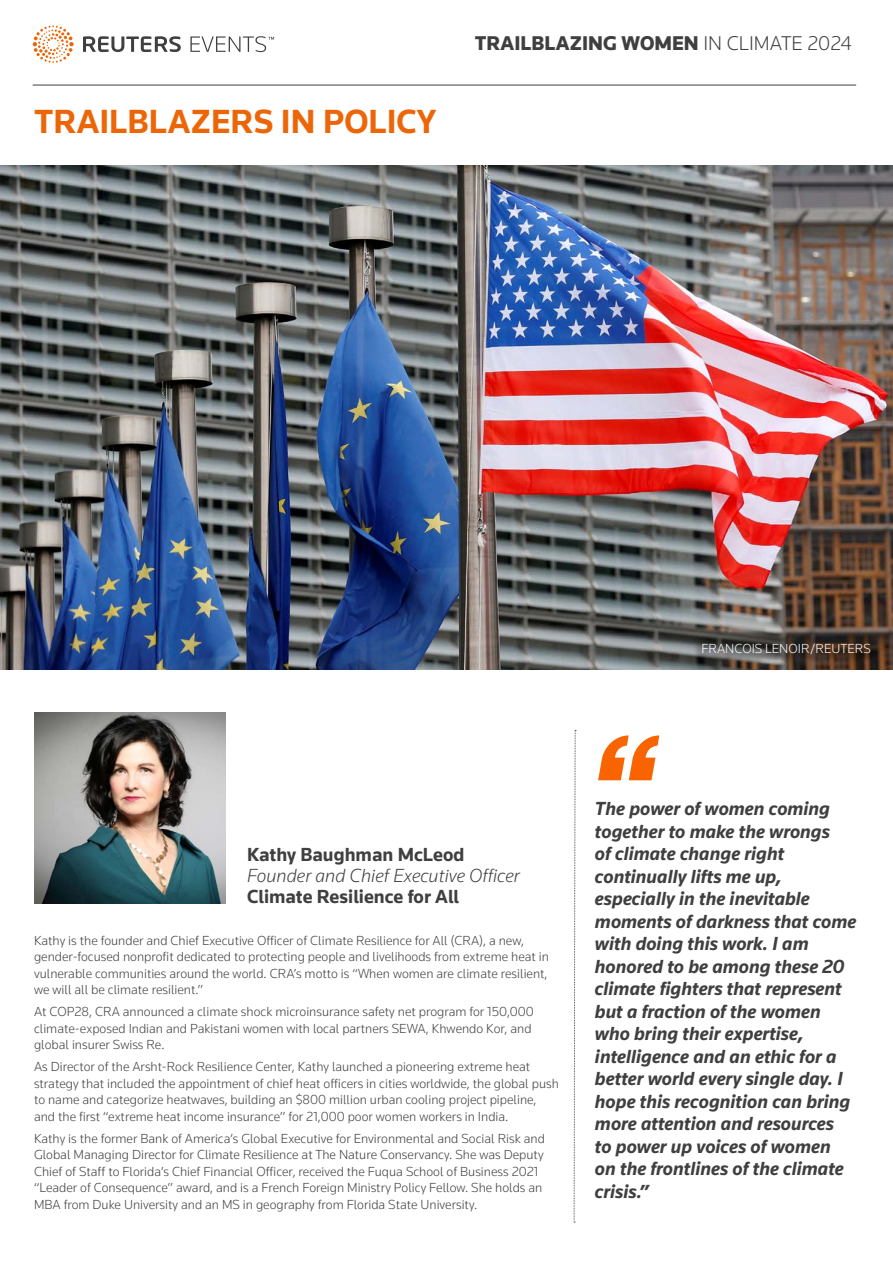
<style>
.page{position:relative;width:893px;height:1263px;background:#fff}
.page>*{position:absolute;margin:0;border:0;box-sizing:border-box;transform-origin:0 0}
.t1{font:700 34.5px "Knowledge 2017";color:#ec6608}
.t2{font:900 20.55px "Knowledge 2017";color:#3f3f40}
.t3{font:italic 700 19.5px/22.5px "Knowledge 2017";color:#3f3f40}
.t4{font:700 19.5px "Knowledge 2017";color:#3f3f40}
.t5{font:italic 300 19.5px "Knowledge 2017";color:#3f3f40}
.t6{font:300 13.5px/16.5px "Knowledge 2017";color:#3f3f40}
.t7{font:300 13.5px "Knowledge 2017";color:#fff}
.s1{font-weight:300}
</style>
<div class="page">
<svg style="left:83px;top:36px;width:191px;height:16px"></svg>
<svg style="left:33px;top:25px;width:41px;height:38px"></svg>
<hr style="left:33px;top:85px;width:823px;height:1px;background:#3f3f40">
<img style="left:0;top:166px;width:893px;height:504px">
<img style="left:34px;top:712px;width:192px;height:192px">
<svg style="left:598px;top:735px;width:61px;height:45px"></svg>
<svg style="left:573px;top:730px;width:3px;height:492px"></svg>
<div style="left:692px;top:634px;width:188px;height:29px;background:#000;opacity:.21"></div>
<p class="t1" style="left:34px;top:101px;width:404px">TRAILBLAZERS IN POLICY</p>
<h2 class="t2" style="left:475px;top:30px;width:379px">TRAILBLAZING WOMEN <span class="s1">IN CLIMATE 2024</span></h2>
<p class="t7" style="left:701px;top:640px;width:171px">FRANCOIS LENOIR/REUTERS</p>
<p class="t4" style="left:247px;top:843px;width:219px">Kathy Baughman McLeod</p>
<p class="t5" style="left:247px;top:864px;width:274px">Founder and Chief Executive Officer</p>
<p class="t4" style="left:247px;top:885px;width:214px">Climate Resilience for All</p>
<p class="t6" style="left:34px;top:931px;width:516px">Kathy is the founder and Chief Executive Officer of Climate Resilience for All (CRA), a new, gender-focused nonprofit dedicated to protecting people and livelihoods from extreme heat in vulnerable communities around the world. CRA’s motto is “When women are climate resilient, we will all be climate resilient.”</p>
<p class="t6" style="left:34px;top:1003px;width:501px">At COP28, CRA announced a climate shock microinsurance safety net program for 150,000 climate-exposed Indian and Pakistani women with local partners SEWA, Khwendo Kor, and global insurer Swiss Re.</p>
<p class="t6" style="left:34px;top:1058px;width:526px">As Director of the Arsht-Rock Resilience Center, Kathy launched a pioneering extreme heat strategy that included the appointment of chief heat officers in cities worldwide, the global push to name and categorize heatwaves, building an $800 million urban cooling project pipeline, and the first “extreme heat income insurance” for 21,000 poor women workers in India.</p>
<p class="t6" style="left:34px;top:1130px;width:512px">Kathy is the former Bank of America’s Global Executive for Environmental and Social Risk and Global Managing Director for Climate Resilience at The Nature Conservancy. She was Deputy Chief of Staff to Florida’s Chief Financial Officer, received the Fuqua School of Business 2021 “Leader of Consequence” award, and is a French Foreign Ministry Policy Fellow. She holds an MBA from Duke University and an MS in geography from Florida State University.</p>
<p class="t3" style="left:595px;top:797px;width:263px">The power of women coming together to make the wrongs<br>of climate change right continually lifts me up, especially in the inevitable moments of darkness that come with doing this work. I am honored to be among these 20 climate fighters that represent but a fraction of the women who bring their expertise, intelligence and an ethic for a better world every single day. I hope this recognition can bring more attention and resources<br>to power up voices of women on the frontlines of the climate crisis.”</p>
</div>
